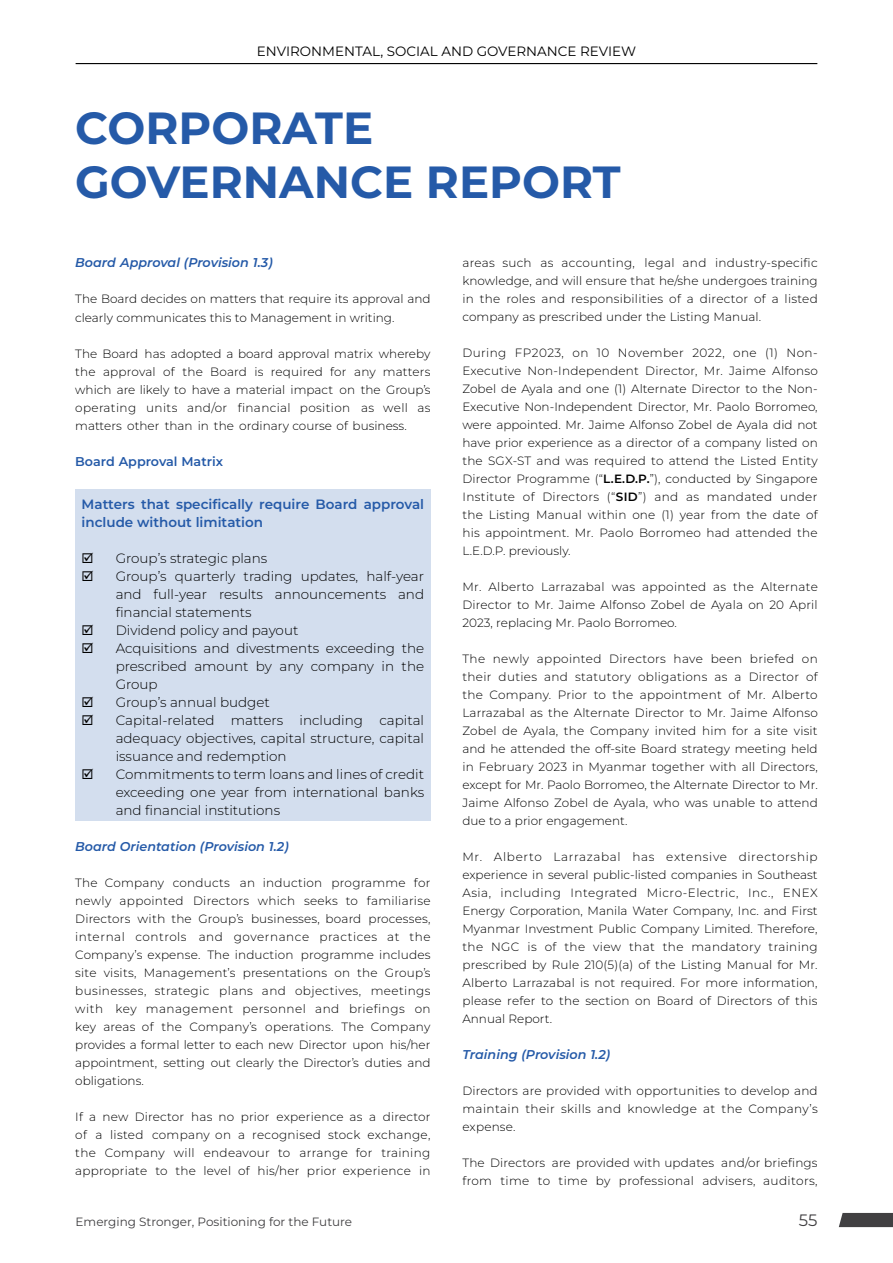
<style>
.page{position:relative;width:893px;height:1263px;background:#fff}
.page>*{position:absolute;margin:0;border:0;box-sizing:border-box;transform-origin:0 0}
.t1{font:700 45px/54px "Montserrat";color:#255aa8}
.t2{font:16.5px "Montserrat";color:#414042}
.t3{font:300 13.5px/18px "Montserrat";color:#000;text-align:justify}
.t4{font:600 13.5px/18px "Montserrat";color:#255aa8}
.t5{font:13.5px "Montserrat";color:#000}
.t6{font:italic 600 12.75px "Montserrat";color:#255aa8}
.t7{font:600 12.75px "Montserrat";color:#255aa8}
.t8{font:300 12px/18px "Montserrat";letter-spacing:.005em;color:#000;text-align:justify}
.t9{font:12px "Montserrat";color:#414042}
.s1{font-weight:600}
</style>
<div class="page">
<svg style="left:839px;top:1213px;width:54px;height:14px"></svg>
<hr style="left:76px;top:63px;width:741px;height:1px;background:#000">
<div style="left:75px;top:489px;width:356px;height:332px;background:#d3deee"></div>
<p class="t5" style="left:257px;top:42px;width:381px">ENVIRONMENTAL, SOCIAL AND GOVERNANCE REVIEW</p>
<h1 class="t1" style="left:75px;top:99px;width:547px">CORPORATE<br>GOVERNANCE REPORT</h1>
<p class="t6" style="left:75px;top:254px;width:199px">Board Approval (Provision 1.3)</p>
<p class="t8" style="left:75px;top:290px;width:357px">The Board decides on matters that require its approval and clearly communicates this to Management in writing.</p>
<p class="t8" style="left:75px;top:344px;width:357px">The Board has adopted a board approval matrix whereby the approval of the Board is required for any matters which are likely to have a material impact on the Group’s operating units and/or financial position as well as matters other than in the ordinary course of business.</p>
<p class="t7" style="left:75px;top:452px;width:149px">Board Approval Matrix</p>
<p class="t4" style="left:82px;top:495px;width:344px">Matters that specifically require Board approval include without limitation</p>
<p class="t3" style="left:82px;top:549px;width:187px">☑ Group’s strategic plans</p>
<p class="t3" style="left:116px;top:567px;width:310px;text-indent:-34px">☑ Group’s quarterly trading updates, half-year and full-year results announcements and financial statements</p>
<p class="t3" style="left:82px;top:621px;width:218px">☑ Dividend policy and payout</p>
<p class="t3" style="left:116px;top:639px;width:310px;text-indent:-34px">☑ Acquisitions and divestments exceeding the prescribed amount by any company in the Group</p>
<p class="t3" style="left:82px;top:693px;width:190px">☑ Group’s annual budget</p>
<p class="t3" style="left:116px;top:711px;width:310px;text-indent:-34px">☑ Capital-related matters including capital adequacy objectives, capital structure, capital issuance and redemption</p>
<p class="t3" style="left:116px;top:765px;width:310px;text-indent:-34px">☑ Commitments to term loans and lines of credit exceeding one year from international banks and financial institutions</p>
<p class="t6" style="left:75px;top:838px;width:215px">Board Orientation (Provision 1.2)</p>
<p class="t8" style="left:75px;top:874px;width:357px">The Company conducts an induction programme for newly appointed Directors which seeks to familiarise Directors with the Group’s businesses, board processes, internal controls and governance practices at the Company’s expense. The induction programme includes site visits, Management’s presentations on the Group’s businesses, strategic plans and objectives, meetings with key management personnel and briefings on key areas of the Company’s operations. The Company provides a formal letter to each new Director upon his/her appointment, setting out clearly the Director’s duties and obligations.</p>
<p class="t8" style="left:75px;top:1108px;width:357px">If a new Director has no prior experience as a director of a listed company on a recognised stock exchange, the Company will endeavour to arrange for training appropriate to the level of his/her prior experience in</p>
<p class="t8" style="left:462px;top:253px;width:357px">areas such as accounting, legal and industry-specific knowledge, and will ensure that he/she undergoes training in the roles and responsibilities of a director of a listed company as prescribed under the Listing Manual.</p>
<p class="t8" style="left:462px;top:343px;width:357px">During FP2023, on 10 November 2022, one (1) Non-Executive Non-Independent Director, Mr. Jaime Alfonso Zobel de Ayala and one (1) Alternate Director to the Non-Executive Non-Independent Director, Mr. Paolo Borromeo, were appointed. Mr. Jaime Alfonso Zobel de Ayala did not have prior experience as a director of a company listed on the SGX-ST and was required to attend the Listed Entity Director Programme (“<span class="s1">L.E.D.P.</span>”), conducted by Singapore Institute of Directors (“<span class="s1">SID</span>”) and as mandated under the Listing Manual within one (1) year from the date of his appointment. Mr. Paolo Borromeo had attended the L.E.D.P. previously.</p>
<p class="t8" style="left:462px;top:577px;width:357px">Mr. Alberto Larrazabal was appointed as the Alternate Director to Mr. Jaime Alfonso Zobel de Ayala on 20 April 2023, replacing Mr. Paolo Borromeo.</p>
<p class="t8" style="left:462px;top:649px;width:357px">The newly appointed Directors have been briefed on their duties and statutory obligations as a Director of the Company. Prior to the appointment of Mr. Alberto Larrazabal as the Alternate Director to Mr. Jaime Alfonso Zobel de Ayala, the Company invited him for a site visit and he attended the off-site Board strategy meeting held in February 2023 in Myanmar together with all Directors, except for Mr. Paolo Borromeo, the Alternate Director to Mr.<br>Jaime Alfonso Zobel de Ayala, who was unable to attend due to a prior engagement.</p>
<p class="t8" style="left:462px;top:847px;width:357px">Mr. Alberto Larrazabal has extensive directorship experience in several public-listed companies in Southeast Asia, including Integrated Micro-Electric, Inc., ENEX Energy Corporation, Manila Water Company, Inc. and First Myanmar Investment Public Company Limited. Therefore, the NGC is of the view that the mandatory training prescribed by Rule 210(5)(a) of the Listing Manual for Mr.<br>Alberto Larrazabal is not required. For more information, please refer to the section on Board of Directors of this Annual Report.</p>
<p class="t6" style="left:462px;top:1045px;width:149px">Training (Provision 1.2)</p>
<p class="t8" style="left:462px;top:1081px;width:357px">Directors are provided with opportunities to develop and maintain their skills and knowledge at the Company’s expense.</p>
<p class="t8" style="left:462px;top:1153px;width:357px">The Directors are provided with updates and/or briefings from time to time by professional advisers, auditors,</p>
<p class="t9" style="left:76px;top:1213px;width:278px">Emerging Stronger, Positioning for the Future</p>
<h2 class="t2" style="left:799px;top:1209px;width:20px">55</h2>
</div>
